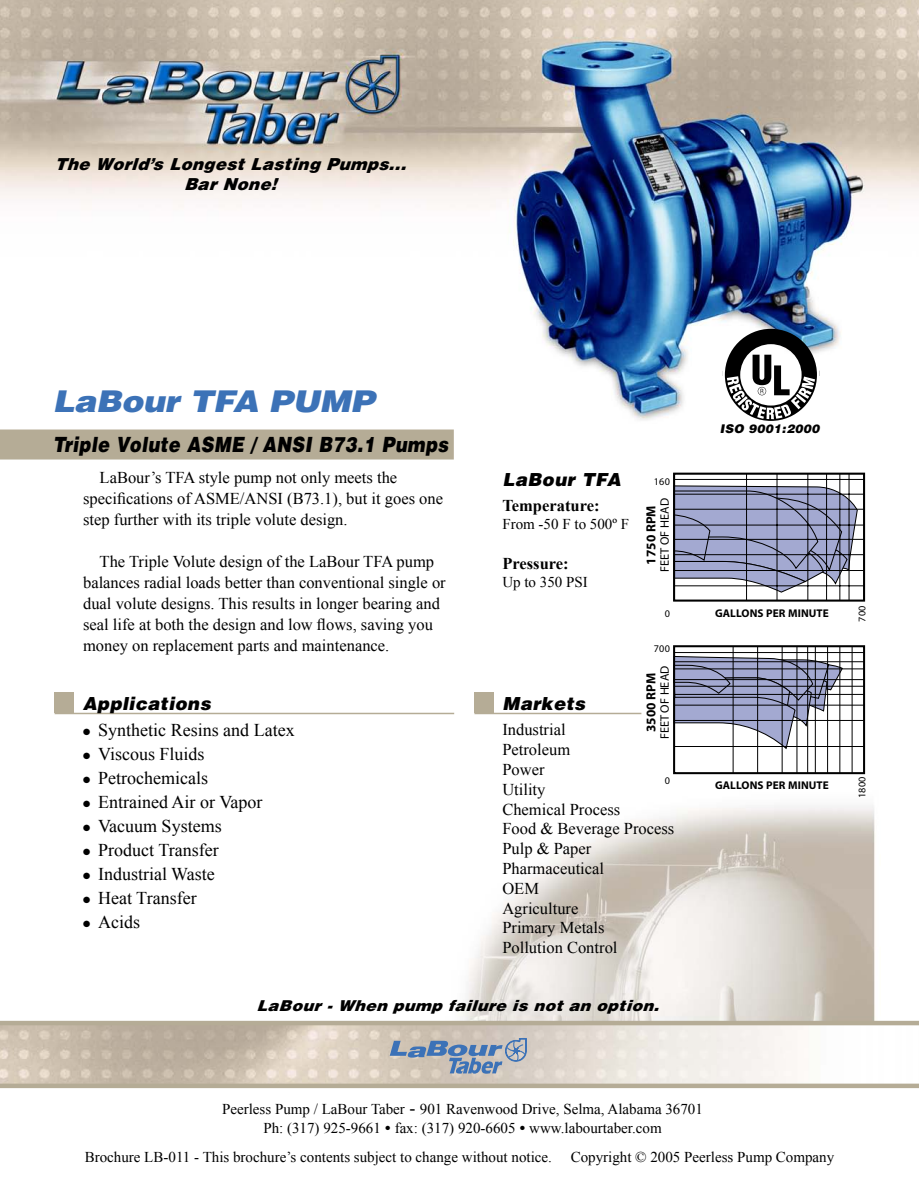
<style>
.page{position:relative;width:919px;height:1191px;background:#fff}
.page>*{position:absolute;margin:0;border:0;box-sizing:border-box;transform-origin:0 0}
.t1{font:italic 900 30px "Helvetica";letter-spacing:-.01em;color:#3c72b7;scale:1.1 1}
.t2{font:italic 900 21px "Helvetica";letter-spacing:.025em;color:#000;scale:.84 1}
.t3{font:18px "Times New Roman";color:#000}
.t4{font:italic 900 18px "Helvetica";letter-spacing:.025em;color:#000}
.t5{font:16.5px/19.8px "Times New Roman";color:#000}
.t6{font:italic 900 16.5px/19.8px "Helvetica";letter-spacing:.025em;color:#000;text-align:center}
.t7{font:700 16.5px "Times New Roman";color:#000}
.t8{font:15px/18.6px "Times New Roman";color:#000;text-align:center}
.t9{font:italic 900 15px "Helvetica";letter-spacing:.025em;color:#000;scale:1.06 1}
.t10{font:700 13.2px "Myriad";color:#000}
.t11{font:12.3px "Myriad";color:#000}
.t12{font:italic 900 12px "Helvetica";letter-spacing:.025em;color:#000}
.t13{font:700 11.25px "Myriad";letter-spacing:.01em;color:#000}
.t14{font:10.2px "Myriad";letter-spacing:.025em;color:#000}
.t15{font:7.95px "Myriad";color:#000}
.s1{font-size:18px}
</style>
<div class="page">
<img style="left:1px;top:1px;width:918px;height:419px">
<div style="left:1px;top:429px;width:453px;height:30px;background:#b5ac96"></div>
<img style="left:461px;top:751px;width:414px;height:269px">
<div style="left:55px;top:692px;width:19px;height:20px;background:#b5ac96"></div>
<hr style="left:55px;top:712px;width:399px;height:2px;background:#b5ac96">
<div style="left:474px;top:692px;width:20px;height:20px;background:#b5ac96"></div>
<hr style="left:474px;top:712px;width:167px;height:2px;background:#b5ac96">
<svg style="left:676px;top:485px;width:182px;height:108px;background:#a3a8c7"></svg>
<div style="left:674px;top:646px;width:190px;height:127px;background:#fff"></div>
<svg style="left:676px;top:655px;width:167px;height:95px"></svg>
<div style="left:673px;top:472px;width:192px;height:129px;border:2px solid #000"></div>
<hr style="left:674px;top:479px;width:190px;height:1px;background:#000">
<hr style="left:674px;top:652px;width:190px;height:1px;background:#000">
<hr style="left:674px;top:661px;width:190px;height:1px;background:#000">
<hr style="left:674px;top:668px;width:190px;height:1px;background:#000">
<hr style="left:674px;top:679px;width:190px;height:1px;background:#000">
<hr style="left:674px;top:686px;width:190px;height:1px;background:#000">
<hr style="left:674px;top:694px;width:190px;height:1px;background:#000">
<hr style="left:674px;top:705px;width:190px;height:1px;background:#000">
<hr style="left:674px;top:720px;width:190px;height:1px;background:#000">
<hr style="left:674px;top:746px;width:190px;height:1px;background:#000">
<hr style="left:674px;top:494px;width:190px;height:1px;background:#000">
<hr style="left:674px;top:509px;width:190px;height:1px;background:#000">
<hr style="left:674px;top:525px;width:190px;height:1px;background:#000">
<hr style="left:674px;top:539px;width:190px;height:1px;background:#000">
<hr style="left:674px;top:554px;width:190px;height:1px;background:#000">
<hr style="left:674px;top:570px;width:190px;height:1px;background:#000">
<hr style="left:674px;top:585px;width:190px;height:1px;background:#000">
<hr style="left:826px;top:473px;width:1px;height:127px;background:#000">
<hr style="left:807px;top:473px;width:1px;height:127px;background:#000">
<hr style="left:776px;top:473px;width:1px;height:127px;background:#000">
<hr style="left:746px;top:473px;width:1px;height:127px;background:#000">
<hr style="left:839px;top:473px;width:1px;height:127px;background:#000">
<hr style="left:848px;top:473px;width:1px;height:127px;background:#000">
<div style="left:673px;top:645px;width:192px;height:129px;border:2px solid #000"></div>
<hr style="left:851px;top:646px;width:1px;height:127px;background:#000">
<hr style="left:839px;top:646px;width:1px;height:127px;background:#000">
<hr style="left:827px;top:646px;width:1px;height:127px;background:#000">
<hr style="left:815px;top:646px;width:1px;height:127px;background:#000">
<hr style="left:807px;top:646px;width:1px;height:127px;background:#000">
<hr style="left:796px;top:646px;width:1px;height:127px;background:#000">
<hr style="left:782px;top:646px;width:1px;height:127px;background:#000">
<hr style="left:757px;top:646px;width:1px;height:127px;background:#000">
<hr style="left:733px;top:646px;width:1px;height:127px;background:#000">
<img style="left:1px;top:1025px;width:918px;height:58px">
<div style="left:1px;top:1083px;width:918px;height:5px;background:#b5ac96"></div>
<div style="left:1px;top:1020px;width:918px;height:5px;background:#b5ac96"></div>
<svg style="left:390px;top:1027px;width:144px;height:57px;background:#b4b5b8"></svg>
<svg style="left:725px;top:329px;width:92px;height:92px"></svg>
<p class="t6" style="left:54px;top:153px;width:356px">The World ’s Longest Lasting Pumps...<br>Bar None!</p>
<h1 class="t1" style="left:52px;top:381px;width:294px">LaBour TFA PUMP</h1>
<p class="t2" style="left:53px;top:430px;width:472px">Triple Volute ASME / ANSI B73.1 Pumps</p>
<p class="t5" style="left:83px;top:466px;width:361px;line-height:21px;text-indent:17px">LaBour’s TFA style pump not only meets the specifications of ASME/ANSI (B73.1), but it goes one step further with its triple volute design.</p>
<p class="t5" style="left:83px;top:550px;width:364px;line-height:21px;text-indent:16px">The Triple Volute design of the LaBour TFA pump balances radial loads better than conventional single or dual volute designs. This results in longer bearing and seal life at both the design and low flows, saving you money on replacement parts and maintenance.</p>
<p class="t4" style="left:502px;top:467px;width:120px">LaBour TFA</p>
<p class="t7" style="left:502px;top:494px;width:99px">Temperature:</p>
<p class="t8" style="left:502px;top:515px;width:128px">From -50 F to 500º F</p>
<p class="t7" style="left:502px;top:552px;width:68px">Pressure:</p>
<p class="t8" style="left:502px;top:572px;width:87px">Up to 350 PSI</p>
<p class="t14" style="left:653px;top:476px;width:18px">160</p>
<p class="t10" style="left:644px;top:564px;width:60px;rotate:-90deg">1750 RPM</p>
<p class="t11" style="left:658px;top:572px;width:75px;rotate:-90deg">FEET OF HEAD</p>
<p class="t14" style="left:664px;top:608px;width:7px">0</p>
<p class="t14" style="left:653px;top:644px;width:18px">700</p>
<p class="t10" style="left:644px;top:732px;width:60px;rotate:-90deg">3500 RPM</p>
<p class="t11" style="left:658px;top:739px;width:75px;rotate:-90deg">FEET OF HEAD</p>
<p class="t14" style="left:664px;top:775px;width:7px">0</p>
<p class="t4" style="left:83px;top:691px;width:129px">Applications</p>
<p class="t4" style="left:502px;top:691px;width:84px">Markets</p>
<p class="t3" style="left:83px;top:718px;width:213px">● Synthetic Resins and Latex</p>
<p class="t3" style="left:83px;top:742px;width:123px">● Viscous Fluids</p>
<p class="t3" style="left:83px;top:766px;width:126px">● Petrochemicals</p>
<p class="t3" style="left:83px;top:790px;width:181px">● Entrained Air or Vapor</p>
<p class="t3" style="left:83px;top:814px;width:140px">● Vacuum Systems</p>
<p class="t3" style="left:83px;top:838px;width:137px">● Product Transfer</p>
<p class="t3" style="left:83px;top:862px;width:133px">● Industrial Waste</p>
<p class="t3" style="left:83px;top:886px;width:115px">● Heat Transfer</p>
<p class="t3" style="left:83px;top:910px;width:58px">● Acids</p>
<p class="t5" style="left:502px;top:719px;width:173px">Industrial<br>Petroleum<br>Power<br>Utility<br>Chemical Process<br>Food &amp; Beverage Process<br>Pulp &amp; Paper<br>Pharmaceutical<br>OEM<br>Agriculture<br>Primary Metals<br>Pollution Control</p>
<p class="t9" style="left:256px;top:995px;width:383px">LaBour - When pump failure is not an option.</p>
<p class="t12" style="left:720px;top:421px;width:101px">ISO 9001:2000</p>
<p class="t15" style="left:718px;top:426px;width:107px">Sterling Fluid Systems (USA) Inc.</p>
<p class="t13" style="left:715px;top:607px;width:115px">GALLONS PER MINUTE</p>
<p class="t14" style="left:856px;top:621px;width:18px;rotate:-90deg">700</p>
<p class="t13" style="left:715px;top:779px;width:115px">GALLONS PER MINUTE</p>
<p class="t14" style="left:856px;top:798px;width:23px;rotate:-90deg">1800</p>
<p class="t8" style="left:222px;top:1099px;width:482px">Peerless Pump / LaBour Taber <span class="s1">-</span> 901 Ravenwood Drive, Selma, Alabama 36701<br>Ph: (317) 925-9661 ● fax: (317) 920-6605 ● www.labourtaber.com</p>
<p class="t8" style="left:85px;top:1147px;width:751px">Brochure LB-011 - This brochure’s contents subject to change without notice. Copyright © 2005 Peerless Pump Company</p>
</div>
